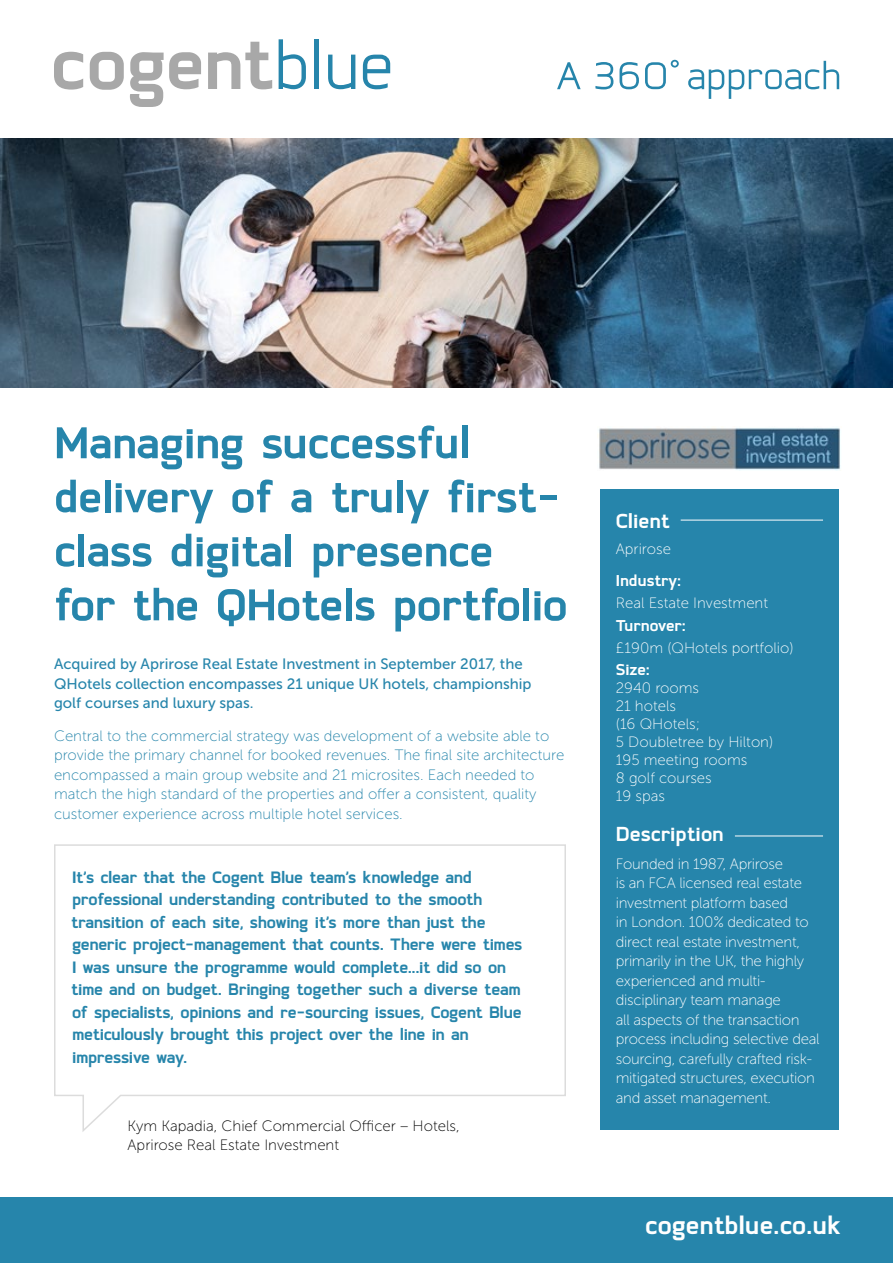
<style>
.page{position:relative;width:893px;height:1263px;background:#fff}
.page>*{position:absolute;margin:0;border:0;box-sizing:border-box;transform-origin:0 0}
.t1{font:700 52.5px/54px "Coupe";letter-spacing:-.01em;color:#2685ab}
.t2{font:700 29.7px "Coupe";color:#fff}
.t3{font:700 24px "Coupe";color:#fff}
.t4{font:700 19.5px/22.5px "Coupe";letter-spacing:-.015em;color:#2685ab}
.t5{font:700 18.6px "Coupe";color:#fff}
.t6{font:15px/19.5px "Museo Sans 100";letter-spacing:-.02em;color:#fff}
.t7{font:15px/19.5px "Museo Sans 100";color:#2685ab}
.t8{font:15px/19.5px "Museo Sans 500";color:#2685ab}
.t9{font:15px/18px "Museo Sans 100";color:#fff}
.t10{font:15px/19.5px "Museo Sans 100";color:#000}
</style>
<div class="page">
<div style="left:0;top:1197px;width:893px;height:66px;background:#2685ab"></div>
<svg style="left:54px;top:52px;width:29px;height:38px"></svg>
<svg style="left:90px;top:52px;width:34px;height:38px"></svg>
<svg style="left:130px;top:52px;width:71px;height:55px"></svg>
<svg style="left:208px;top:42px;width:64px;height:47px"></svg>
<svg style="left:279px;top:39px;width:27px;height:50px"></svg>
<hr style="left:315px;top:39px;width:4px;height:50px;background:#2685ab">
<svg style="left:328px;top:55px;width:27px;height:34px"></svg>
<svg style="left:363px;top:55px;width:27px;height:34px"></svg>
<svg style="left:557px;top:62px;width:24px;height:27px"></svg>
<svg style="left:595px;top:62px;width:18px;height:27px"></svg>
<svg style="left:619px;top:62px;width:20px;height:27px"></svg>
<svg style="left:645px;top:60px;width:34px;height:29px"></svg>
<svg style="left:688px;top:61px;width:151px;height:38px"></svg>
<img style="left:0;top:138px;width:893px;height:249px">
<div style="left:600px;top:489px;width:239px;height:640px;background:#2685ab"></div>
<hr style="left:681px;top:520px;width:142px;height:1px;background:#fff">
<svg style="left:54px;top:844px;width:512px;height:288px"></svg>
<hr style="left:735px;top:835px;width:88px;height:1px;background:#fff">
<img style="left:599px;top:427px;width:242px;height:43px">
<h1 class="t1" style="left:54px;top:415px;width:515px">Managing successful delivery of a truly first&shy;class digital presence for the QHotels portfolio</h1>
<p class="t8" style="left:54px;top:654px;width:479px">Acquired by Aprirose Real Estate Investment in September 2017, the<br>QHotels collection encompasses 21 unique UK hotels, championship golf courses and luxury spas.</p>
<p class="t7" style="left:54px;top:726px;width:512px">Central to the commercial strategy was development of a website able to provide the primary channel for booked revenues. The final site architecture encompassed a main group website and 21 microsites. Each needed to match the high standard of the properties and offer a consistent, quality customer experience across multiple hotel services.</p>
<p class="t4" style="left:71px;top:866px;width:453px">It’s clear that the Cogent Blue team’s knowledge and professional understanding contributed to the smooth transition of each site, showing it’s more than just the generic project-management that counts. There were times I was unsure the programme would complete...it did so on time and on budget. Bringing together such a diverse team of specialists, opinions and re-sourcing issues, Cogent Blue meticulously brought this project over the line in an impressive way.</p>
<p class="t10" style="left:128px;top:1116px;width:334px">Kym Kapadia, Chief Commercial Officer – Hotels,<br>Aprirose Real Estate Investment</p>
<p class="t3" style="left:616px;top:508px;width:55px">Client</p>
<p class="t9" style="left:616px;top:540px;width:57px">Aprirose</p>
<p class="t5" style="left:616px;top:571px;width:67px">Industry:</p>
<p class="t9" style="left:616px;top:594px;width:154px">Real Estate Investment</p>
<p class="t5" style="left:616px;top:616px;width:72px">Turnover:</p>
<p class="t9" style="left:616px;top:639px;width:179px">£190m (QHotels portfolio)</p>
<p class="t5" style="left:616px;top:660px;width:36px">Size:</p>
<p class="t9" style="left:616px;top:679px;width:159px">2940 rooms<br>21 hotels<br>(16 QHotels;<br>5 Doubletree by Hilton)<br>195 meeting rooms<br>8 golf courses<br>19 spas</p>
<p class="t3" style="left:616px;top:821px;width:109px">Description</p>
<p class="t6" style="left:616px;top:854px;width:205px">Founded in 1987, Aprirose<br>is an FCA licensed real estate investment platform based<br>in London. 100% dedicated to direct real estate investment, primarily in the UK, the highly experienced and multi&shy;disciplinary team manage<br>all aspects of the transaction process including selective deal sourcing, carefully crafted risk&shy;mitigated structures, execution and asset management.</p>
<h2 class="t2" style="left:645px;top:1210px;width:197px">cogentblue.co.uk</h2>
</div>
